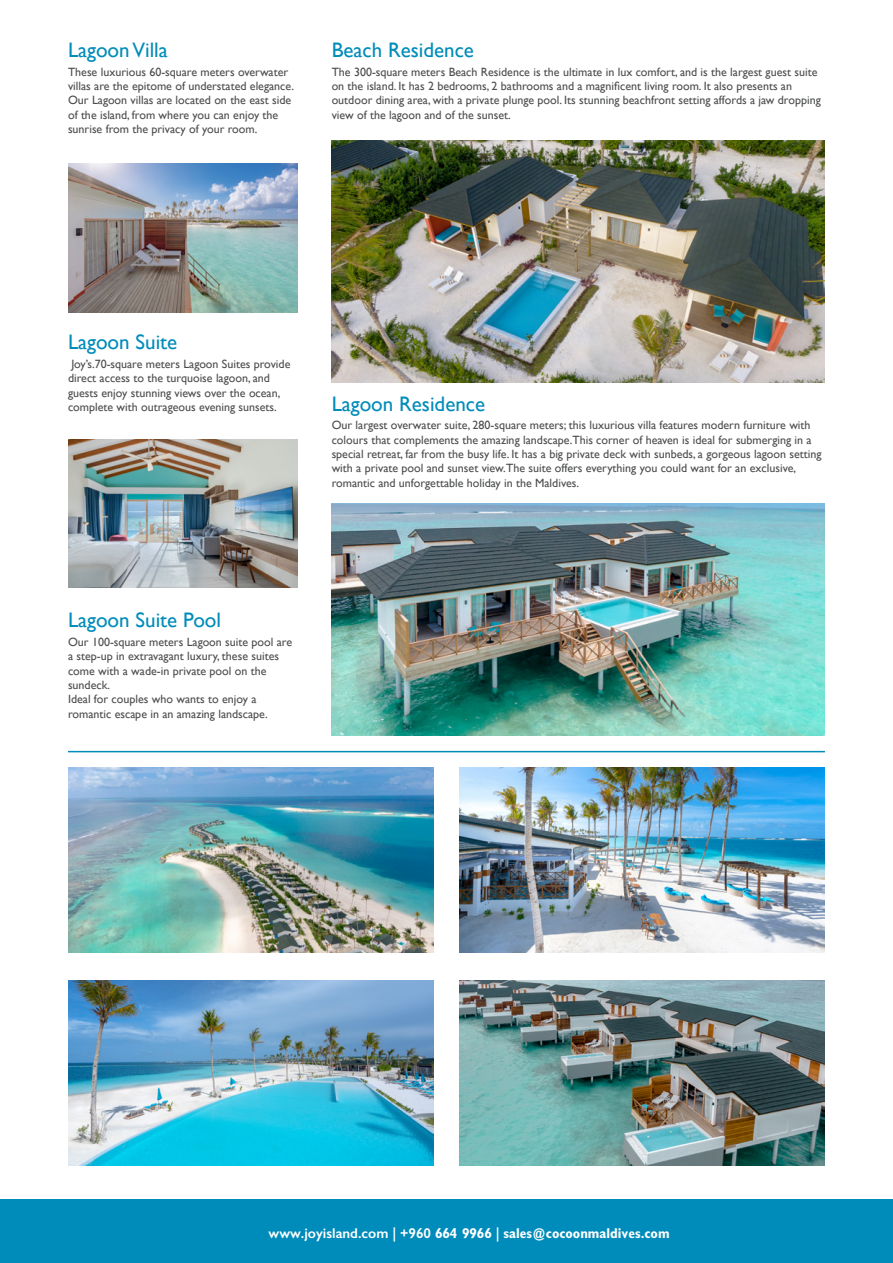
<style>
.page{position:relative;width:893px;height:1263px;background:#fff}
.page>*{position:absolute;margin:0;border:0;box-sizing:border-box;transform-origin:0 0}
.t1{font:21px "Gill Sans";color:#008cba}
.t2{font:700 14.25px "Gill Sans";color:#fff}
.t3{font:12px/14.4px "Gill Sans";color:#4b4c4d}
.s1{font-weight:600}
</style>
<div class="page">
<div style="left:0;top:1199px;width:893px;height:64px;background:#008cba"></div>
<img style="left:68px;top:164px;width:230px;height:149px">
<img style="left:68px;top:439px;width:230px;height:149px">
<img style="left:332px;top:140px;width:493px;height:243px">
<img style="left:332px;top:504px;width:493px;height:232px">
<img style="left:68px;top:767px;width:366px;height:185px">
<img style="left:459px;top:767px;width:366px;height:185px">
<img style="left:68px;top:980px;width:366px;height:185px">
<img style="left:459px;top:980px;width:366px;height:185px">
<hr style="left:68px;top:751px;width:757px;height:1px;background:#008cba">
<h1 class="t1" style="left:68px;top:38px;width:101px">Lagoon Villa</h1>
<p class="t3" style="left:68px;top:64px;width:228px">These luxurious 60-square meters overwater villas are the epitome of understated elegance.<br>Our Lagoon villas are located on the east side of the island, from where you can enjoy the sunrise from the privacy of your room.</p>
<h1 class="t1" style="left:332px;top:38px;width:144px">Beach Residence</h1>
<p class="t3" style="left:332px;top:64px;width:491px">The 300-square meters Beach Residence is the ultimate in lux comfort, and is the largest guest suite on the island. It has 2 bedrooms, 2 bathrooms and a magnificent living room. It also presents an outdoor dining area, with a private plunge pool. Its stunning beachfront setting affords a jaw dropping view of the lagoon and of the sunset.</p>
<h1 class="t1" style="left:68px;top:330px;width:111px">Lagoon Suite</h1>
<p class="t3" style="left:68px;top:357px;width:224px">Joy’s.70-square meters Lagoon Suites provide direct access to the turquoise lagoon, and guests enjoy stunning views over the ocean, complete with outrageous evening sunsets.</p>
<h1 class="t1" style="left:332px;top:391px;width:155px">Lagoon Residence</h1>
<p class="t3" style="left:332px;top:418px;width:491px">Our largest overwater suite, 280-square meters; this luxurious villa features modern furniture with colours that complements the amazing landscape.This corner of heaven is ideal for submerging in a special retreat, far from the busy life. It has a big private deck with sunbeds, a gorgeous lagoon setting with a private pool and sunset view.The suite offers everything you could want for an exclusive, romantic and unforgettable holiday in the Maldives.</p>
<h1 class="t1" style="left:68px;top:608px;width:155px">Lagoon Suite Pool</h1>
<p class="t3" style="left:68px;top:634px;width:226px">Our 100-square meters Lagoon suite pool are a step-up in extravagant luxury, these suites come with a wade-in private pool on the sundeck.<br>Ideal for couples who wants to enjoy a romantic escape in an amazing landscape.</p>
<p class="t2" style="left:269px;top:1225px;width:403px"><span class="s1">www.joyisland.com | +960</span> 664 9966 <span class="s1">|</span> sales@cocoonmaldives.com</p>
</div>
